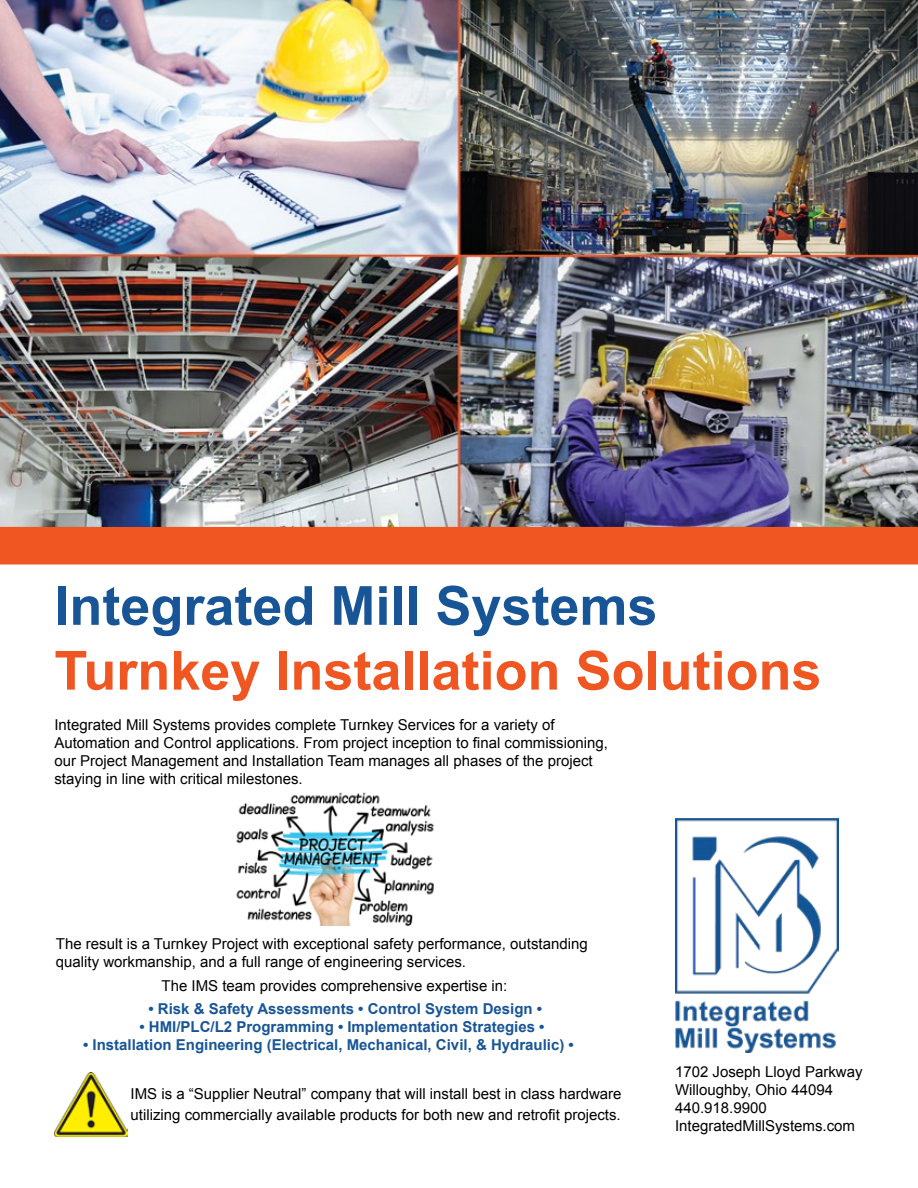
<style>
.page{position:relative;width:918px;height:1188px;background:#fff}
.page>*{position:absolute;margin:0;border:0;box-sizing:border-box;transform-origin:0 0}
.t1{font:700 54px "Arial";color:#f05622}
.t2{font:700 54px "Arial";color:#185596}
.t3{font:15px/18px "Arial";color:#000}
.t4{font:700 15px "Arial";color:#185596}
</style>
<div class="page">
<img style="left:675px;top:819px;width:164px;height:234px">
<img style="left:0;top:0;width:918px;height:527px">
<div style="left:0;top:527px;width:918px;height:38px;background:#f05622"></div>
<img style="left:236px;top:792px;width:198px;height:134px">
<img style="left:54px;top:1072px;width:73px;height:64px">
<h1 class="t2" style="left:54px;top:570px;width:605px">Integrated Mill Systems</h1>
<h1 class="t1" style="left:54px;top:635px;width:769px">Turnkey Installation Solutions</h1>
<p class="t3" style="left:54px;top:716px;width:555px">Integrated Mill Systems provides complete Turnkey Services for a variety of Automation and Control applications. From project inception to final commissioning, our Project Management and Installation Team manages all phases of the project staying in line with critical milestones.</p>
<p class="t3" style="left:56px;top:935px;width:533px">The result is a Turnkey Project with exceptional safety performance, outstanding quality workmanship, and a full range of engineering services.</p>
<p class="t3" style="left:162px;top:977px;width:347px">The IMS team provides comprehensive expertise in:</p>
<p class="t4" style="left:148px;top:999px;width:395px">• Risk &amp; Safety Assessments • Control System Design •</p>
<p class="t4" style="left:139px;top:1017px;width:406px">• HMI/PLC/L2 Programming • Implementation Strategies •</p>
<p class="t4" style="left:83px;top:1035px;width:492px">• Installation Engineering (Electrical, Mechanical, Civil, &amp; Hydraulic) •</p>
<p class="t3" style="left:131px;top:1084px;width:492px;line-height:21px">IMS is a “Supplier Neutral” company that will install best in class hardware utilizing commercially available products for both new and retrofit projects.</p>
<p class="t3" style="left:675px;top:1063px;width:189px">1702 Joseph Lloyd Parkway<br>Willoughby, Ohio 44094<br>440.918.9900<br>IntegratedMillSystems.com</p>
</div>
